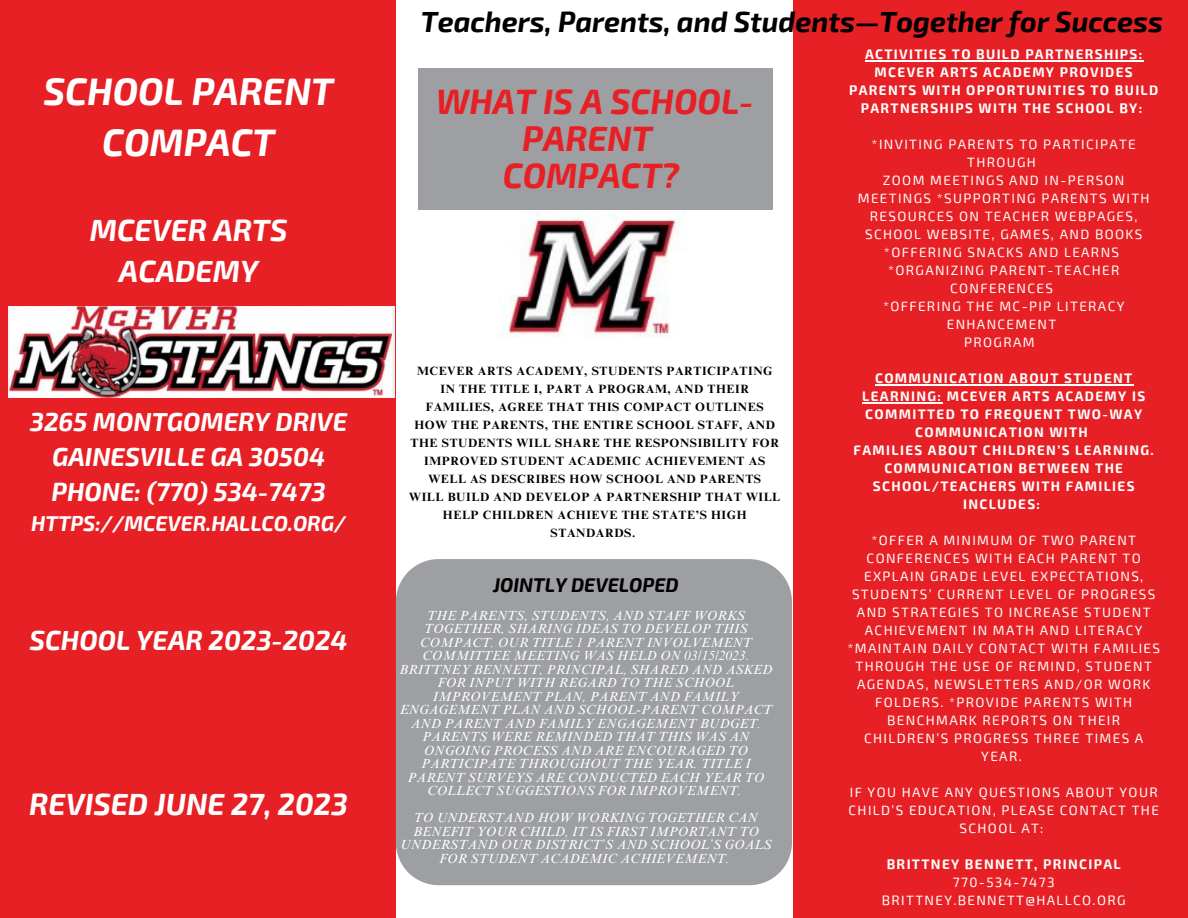
<style>
.page{position:relative;width:1188px;height:918px;background:#fff}
.page>*{position:absolute;margin:0;border:0;box-sizing:border-box;transform-origin:0 0}
.t1{font:italic 700 37.5px/51.8px "Exo 2";color:#fff;text-align:center}
.t2{font:italic 700 34.5px/37.2px "Exo 2";color:#e72025;text-align:center}
.t3{font:italic 700 30px/41.7px "Exo 2";color:#fff;text-align:center}
.t4{font:italic 700 28.5px "Exo 2";color:#000}
.t5{font:italic 700 27px "Exo 2";color:#fff}
.t6{font:italic 700 25.5px "Exo 2";color:#fff}
.t7{font:italic 700 21px "Exo 2";color:#fff}
.t8{font:italic 700 19.5px "Exo 2";color:#000}
.t9{font:13.5px/18px "Exo 2";letter-spacing:.1em;color:#fff;text-align:center}
.t10{font:italic 13.5px/13.5px "Times NRMT Pro";color:#fff;text-align:center}
.t11{font:700 13.5px/18px "Exo 2";letter-spacing:.1em;color:#fff;text-align:center}
.t12{font:700 12px/18px "Times NRMT Pro";letter-spacing:.05em;color:#000;text-align:center}
</style>
<div class="page">
<div style="left:0;top:0;width:396px;height:918px;background:#e72025"></div>
<div style="left:793px;top:0;width:395px;height:918px;background:#e72025"></div>
<hr style="left:865px;top:60px;width:279px;height:1px;background:#fff">
<hr style="left:875px;top:384px;width:259px;height:1px;background:#fff">
<hr style="left:862px;top:402px;width:81px;height:1px;background:#fff">
<img style="left:502px;top:210px;width:179px;height:127px">
<div style="left:418px;top:69px;width:355px;height:141px;background:#9d9fa2"></div>
<div style="left:396px;top:559px;width:396px;height:326px;background:#9d9fa2"></div>
<img style="left:8px;top:307px;width:386px;height:91px">
<p class="t1" style="left:44px;top:63px;width:291px">SCHOOL PARENT<br>COMPACT</p>
<p class="t3" style="left:90px;top:208px;width:199px">MCEVER ARTS<br>ACADEMY</p>
<p class="t6" style="left:30px;top:405px;width:319px">3265 MONTGOMERY DRIVE</p>
<p class="t6" style="left:52px;top:440px;width:275px">GAINESVILLE GA 30504</p>
<p class="t6" style="left:52px;top:475px;width:276px">PHONE: (770) 534-7473</p>
<p class="t7" style="left:31px;top:510px;width:316px">HTTPS://MCEVER.HALLCO.ORG/</p>
<p class="t5" style="left:30px;top:623px;width:320px">SCHOOL YEAR 2023-2024</p>
<p class="t3" style="left:29px;top:781px;width:320px">REVISED JUNE 27, 2023</p>
<p class="t4" style="left:421px;top:4px;width:744px">Teachers, Parents, and Students—Together for Success</p>
<p class="t2" style="left:436px;top:81px;width:319px">WHAT IS A SCHOOL-<br>PARENT</p>
<p class="t2" style="left:503px;top:155px;width:178px">COMPACT?</p>
<p class="t12" style="left:409px;top:363px;width:373px">MCEVER ARTS ACADEMY, STUDENTS PARTICIPATING IN THE TITLE I, PART A PROGRAM, AND THEIR FAMILIES, AGREE THAT THIS COMPACT OUTLINES HOW THE PARENTS, THE ENTIRE SCHOOL STAFF, AND THE STUDENTS WILL SHARE THE RESPONSIBILITY FOR IMPROVED STUDENT ACADEMIC ACHIEVEMENT AS WELL AS DESCRIBES HOW SCHOOL AND PARENTS<br>WILL BUILD AND DEVELOP A PARTNERSHIP THAT WILL HELP CHILDREN ACHIEVE THE STATE’S HIGH STANDARDS.</p>
<p class="t8" style="left:493px;top:572px;width:187px">JOINTLY DEVELOPED</p>
<p class="t10" style="left:399px;top:610px;width:375px">THE PARENTS, STUDENTS, AND STAFF WORKS TOGETHER, SHARING IDEAS TO DEVELOP THIS COMPACT. OUR TITLE 1 PARENT INVOLVEMENT COMMITTEE MEETING WAS HELD ON 03/15/2023.<br>BRITTNEY BENNETT, PRINCIPAL, SHARED AND ASKED FOR INPUT WITH REGARD TO THE SCHOOL IMPROVEMENT PLAN, PARENT AND FAMILY ENGAGEMENT PLAN AND SCHOOL-PARENT COMPACT AND PARENT AND FAMILY ENGAGEMENT BUDGET.<br>PARENTS WERE REMINDED THAT THIS WAS AN ONGOING PROCESS AND ARE ENCOURAGED TO PARTICIPATE THROUGHOUT THE YEAR. TITLE I PARENT SURVEYS ARE CONDUCTED EACH YEAR TO COLLECT SUGGESTIONS FOR IMPROVEMENT.</p>
<p class="t10" style="left:400px;top:813px;width:373px">TO UNDERSTAND HOW WORKING TOGETHER CAN BENEFIT YOUR CHILD, IT IS FIRST IMPORTANT TO UNDERSTAND OUR DISTRICT’S AND SCHOOL’S GOALS FOR STUDENT ACADEMIC ACHIEVEMENT.</p>
<p class="t11" style="left:849px;top:44px;width:311px">ACTIVITIES TO BUILD PARTNERSHIPS:<br>MCEVER ARTS ACADEMY PROVIDES PARENTS WITH OPPORTUNITIES TO BUILD PARTNERSHIPS WITH THE SCHOOL BY:</p>
<p class="t9" style="left:872px;top:135px;width:266px">*INVITING PARENTS TO PARTICIPATE<br>THROUGH</p>
<p class="t9" style="left:858px;top:171px;width:293px">ZOOM MEETINGS AND IN-PERSON<br>MEETINGS *SUPPORTING PARENTS WITH<br>RESOURCES ON TEACHER WEBPAGES,<br>SCHOOL WEBSITE, GAMES, AND BOOKS *OFFERING SNACKS AND LEARNS</p>
<p class="t9" style="left:888px;top:261px;width:233px">*ORGANIZING PARENT-TEACHER<br>CONFERENCES</p>
<p class="t9" style="left:883px;top:297px;width:243px">*OFFERING THE MC-PIP LITERACY<br>ENHANCEMENT</p>
<p class="t9" style="left:964px;top:333px;width:72px">PROGRAM</p>
<p class="t11" style="left:862px;top:368px;width:284px">COMMUNICATION ABOUT STUDENT<br>LEARNING: MCEVER ARTS ACADEMY IS<br>COMMITTED TO FREQUENT TWO-WAY<br>COMMUNICATION WITH</p>
<p class="t11" style="left:854px;top:440px;width:302px">FAMILIES ABOUT CHILDREN’S LEARNING.<br>COMMUNICATION BETWEEN THE<br>SCHOOL/TEACHERS WITH FAMILIES<br>INCLUDES:</p>
<p class="t9" style="left:847px;top:531px;width:314px">*OFFER A MINIMUM OF TWO PARENT<br>CONFERENCES WITH EACH PARENT TO<br>EXPLAIN GRADE LEVEL EXPECTATIONS,<br>STUDENTS’ CURRENT LEVEL OF PROGRESS<br>AND STRATEGIES TO INCREASE STUDENT<br>ACHIEVEMENT IN MATH AND LITERACY *MAINTAIN DAILY CONTACT WITH FAMILIES<br>THROUGH THE USE OF REMIND, STUDENT<br>AGENDAS, NEWSLETTERS AND/OR WORK<br>FOLDERS. *PROVIDE PARENTS WITH<br>BENCHMARK REPORTS ON THEIR<br>CHILDREN’S PROGRESS THREE TIMES A<br>YEAR.</p>
<p class="t9" style="left:849px;top:783px;width:312px">IF YOU HAVE ANY QUESTIONS ABOUT YOUR<br>CHILD’S EDUCATION, PLEASE CONTACT THE<br>SCHOOL AT:</p>
<p class="t11" style="left:887px;top:854px;width:236px">BRITTNEY BENNETT, PRINCIPAL</p>
<p class="t9" style="left:953px;top:873px;width:103px">770-534-7473</p>
<p class="t9" style="left:882px;top:891px;width:245px">BRITTNEY.BENNETT@HALLCO.ORG</p>
</div>
